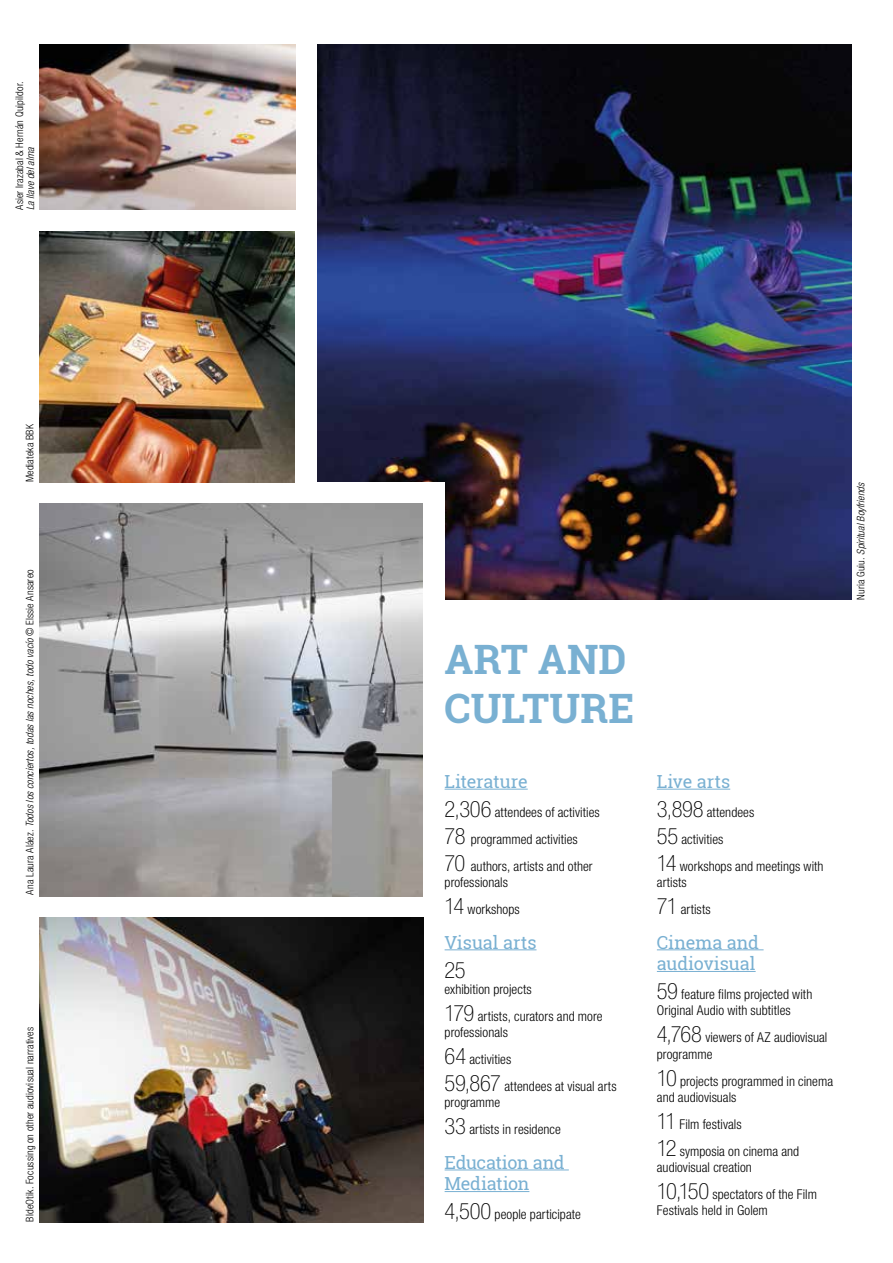
<style>
.page{position:relative;width:893px;height:1263px;background:#fff}
.page>*{position:absolute;margin:0;border:0;box-sizing:border-box;transform-origin:0 0}
.t1{font:700 40.5px/48.6px "Roboto Slab";letter-spacing:.005em;color:#79b0d2}
.t2{font:100 condensed 22.5px "Helvetica Neue LT Std";color:#000}
.t3{font:18px/21.6px "Roboto Slab";letter-spacing:-.01em;color:#79b0d2}
.t4{font:300 condensed 13.5px/27px "Helvetica Neue LT Std";letter-spacing:.005em;color:#000}
.t5{font:italic 300 condensed 10.5px "Helvetica Neue LT Std";color:#000}
.t6{font:300 condensed 10.5px "Helvetica Neue LT Std";letter-spacing:.015em;color:#000}
.s1{font-style:normal}
.s2{font-weight:100;font-size:22.5px}
</style>
<div class="page">
<img style="left:317px;top:44px;width:534px;height:556px">
<div style="left:41px;top:482px;width:404px;height:370px;background:#fff"></div>
<img style="left:40px;top:231px;width:255px;height:251px">
<img style="left:40px;top:503px;width:383px;height:394px">
<img style="left:40px;top:917px;width:383px;height:305px">
<hr style="left:445px;top:789px;width:83px;height:1px;background:#79b0d2">
<hr style="left:445px;top:949px;width:91px;height:1px;background:#79b0d2">
<hr style="left:445px;top:1169px;width:124px;height:1px;background:#79b0d2">
<hr style="left:445px;top:1191px;width:84px;height:1px;background:#79b0d2">
<hr style="left:657px;top:789px;width:73px;height:1px;background:#79b0d2">
<hr style="left:657px;top:949px;width:107px;height:1px;background:#79b0d2">
<hr style="left:657px;top:971px;width:99px;height:1px;background:#79b0d2">
<img style="left:40px;top:44px;width:256px;height:166px">
<p class="t6" style="left:13px;top:210px;width:130px;rotate:-90deg">Asier Irazabal &amp; Hernán Quipildor.</p>
<p class="t5" style="left:25px;top:210px;width:65px;rotate:-90deg">La llave del alma</p>
<p class="t6" style="left:24px;top:482px;width:60px;rotate:-90deg">Mediateka BBK</p>
<p class="t5" style="left:24px;top:894px;width:327px;rotate:-90deg"><span class="s1">Ana Laura Aláez.</span> Todos los conciertos, todas las noches, todo vacío <span class="s1">© Elssie Ansareo</span></p>
<p class="t6" style="left:24px;top:1222px;width:197px;rotate:-90deg">BIdeOtik. Focussing on other audiovisual narratives</p>
<h1 class="t1" style="left:445px;top:635px;width:191px">ART AND<br>CULTURE</h1>
<h3 class="t3" style="left:445px;top:770px;width:85px">Literature</h3>
<p class="t4" style="left:445px;top:798px;width:157px"><span class="s2">2,306</span> attendees of activities<br><span class="s2">78</span> programmed activities<br><span class="s2">70</span> authors, artists and other</p>
<p class="t4" style="left:445px;top:869px;width:77px">professionals<br><span class="s2">14</span> workshops</p>
<h3 class="t3" style="left:445px;top:931px;width:93px">Visual arts</h3>
<h2 class="t2" style="left:445px;top:957px;width:23px">25</h2>
<p class="t4" style="left:445px;top:975px;width:159px">exhibition projects<br><span class="s2">179</span> artists, curators and more</p>
<p class="t4" style="left:445px;top:1019px;width:173px">professionals<br><span class="s2">64</span> activities<br><span class="s2">59,867</span> attendees at visual arts</p>
<p class="t4" style="left:445px;top:1089px;width:118px">programme<br><span class="s2">33</span> artists in residence</p>
<h3 class="t3" style="left:445px;top:1151px;width:122px">Education and<br>Mediation</h3>
<p class="t4" style="left:445px;top:1201px;width:138px"><span class="s2">4,500</span> people participate</p>
<p class="t5" style="left:855px;top:600px;width:119px;rotate:-90deg"><span class="s1">Nuria Guiu.</span> Spiritual Boyfriends</p>
<h3 class="t3" style="left:657px;top:770px;width:75px">Live arts</h3>
<p class="t4" style="left:657px;top:798px;width:168px"><span class="s2">3,898</span> attendees<br><span class="s2">55</span> activities<br><span class="s2">14</span> workshops and meetings with</p>
<p class="t4" style="left:657px;top:869px;width:55px">artists<br><span class="s2">71</span> artists</p>
<h3 class="t3" style="left:657px;top:931px;width:104px">Cinema and audiovisual</h3>
<p class="t4" style="left:657px;top:986px;width:157px;line-height:16.2px"><span class="s2">59</span> feature films projected with<br>Original Audio with subtitles</p>
<p class="t4" style="left:657px;top:1029px;width:172px;line-height:16.2px"><span class="s2">4,768</span> viewers of AZ audiovisual programme</p>
<p class="t4" style="left:657px;top:1073px;width:178px;line-height:16.2px"><span class="s2">10</span> projects programmed in cinema and audiovisuals</p>
<p class="t4" style="left:657px;top:1110px;width:144px"><span class="s2">11</span> Film festivals<br><span class="s2">12</span> symposia on cinema and</p>
<p class="t4" style="left:657px;top:1154px;width:162px">audiovisual creation<br><span class="s2">10,150</span> spectators of the Film</p>
<p class="t4" style="left:657px;top:1197px;width:112px">Festivals held in Golem</p>
</div>
